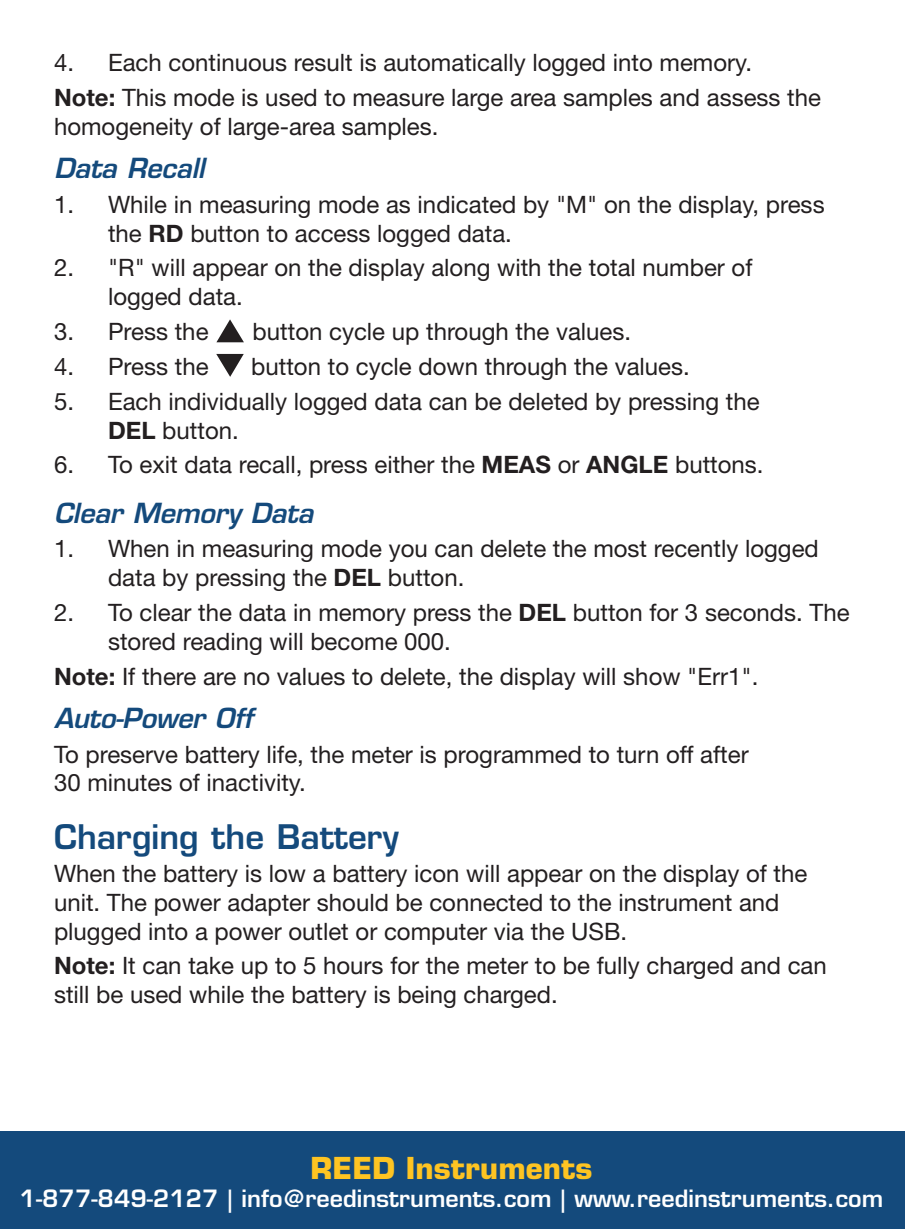
<style>
.page{position:relative;width:905px;height:1229px;background:#fff}
.page>*{position:absolute;margin:0;border:0;box-sizing:border-box;transform-origin:0 0}
.t1{font:600 33px "Eurostile LT Std";color:#144a7c}
.t2{font:700 29.4px "Eurostile LT Std";color:#fec422}
.t3{font:italic 600 27px "Eurostile LT Std";letter-spacing:-.01em;color:#144a7c}
.t4{font:24px/28.8px "Helvetica Neue LT Std";color:#231f20}
.t5{font:600 23.4px "Eurostile LT Std";color:#fff}
.s1{font-weight:700}
</style>
<div class="page">
<svg style="left:216px;top:319px;width:28px;height:23px"></svg>
<svg style="left:216px;top:354px;width:28px;height:23px"></svg>
<div style="left:0;top:1131px;width:904px;height:97px;background:#144a7c"></div>
<p class="t4" style="left:54px;top:45px;width:768px;line-height:34.8px">4. Each continuous result is automatically logged into memory.<br><span class="s1">Note:</span> This mode is used to measure large area samples and assess the</p>
<p class="t4" style="left:54px;top:111px;width:386px">homogeneity of large-area samples.</p>
<p class="t3" style="left:54px;top:151px;width:152px">Data Recall</p>
<p class="t4" style="left:108px;top:189px;width:718px;text-indent:-54px">1. While in measuring mode as indicated by "M" on the display, press the <span class="s1">RD</span> button to access logged data.</p>
<p class="t4" style="left:108px;top:253px;width:646px;text-indent:-54px">2. "R" will appear on the display along with the total number of logged data.</p>
<p class="t4" style="left:54px;top:317px;width:156px">3. Press the</p>
<p class="t4" style="left:252px;top:317px;width:380px">button cycle up through the values.</p>
<p class="t4" style="left:54px;top:351px;width:156px">4. Press the</p>
<p class="t4" style="left:251px;top:351px;width:440px">button to cycle down through the values.</p>
<p class="t4" style="left:108px;top:386px;width:653px;text-indent:-54px">5. Each individually logged data can be deleted by pressing the<br><span class="s1">DEL</span> button.</p>
<p class="t4" style="left:54px;top:450px;width:711px">6. To exit data recall, press either the <span class="s1">MEAS</span> or <span class="s1">ANGLE</span> buttons.</p>
<p class="t3" style="left:54px;top:496px;width:261px">Clear Memory Data</p>
<p class="t4" style="left:108px;top:534px;width:712px;text-indent:-54px">1. When in measuring mode you can delete the most recently logged data by pressing the <span class="s1">DEL</span> button.</p>
<p class="t4" style="left:108px;top:597px;width:743px;text-indent:-54px">2. To clear the data in memory press the <span class="s1">DEL</span> button for 3 seconds. The stored reading will become 000.</p>
<p class="t4" style="left:54px;top:661px;width:706px"><span class="s1">Note:</span> If there are no values to delete, the display will show "Err1".</p>
<p class="t3" style="left:54px;top:701px;width:200px">Auto-Power Off</p>
<p class="t4" style="left:54px;top:739px;width:696px">To preserve battery life, the meter is programmed to turn off after<br>30 minutes of inactivity.</p>
<h1 class="t1" style="left:54px;top:816px;width:346px">Charging the Battery</h1>
<p class="t4" style="left:54px;top:858px;width:754px">When the battery is low a battery icon will appear on the display of the unit. The power adapter should be connected to the instrument and plugged into a power outlet or computer via the USB.</p>
<p class="t4" style="left:54px;top:951px;width:774px"><span class="s1">Note:</span> It can take up to 5 hours for the meter to be fully charged and can still be used while the battery is being charged.</p>
<p class="t2" style="left:310px;top:1149px;width:283px">REED Instruments</p>
<p class="t5" style="left:20px;top:1183px;width:865px">1-877-849-2127 | info@reedinstruments.com | www.reedinstruments.com</p>
</div>
